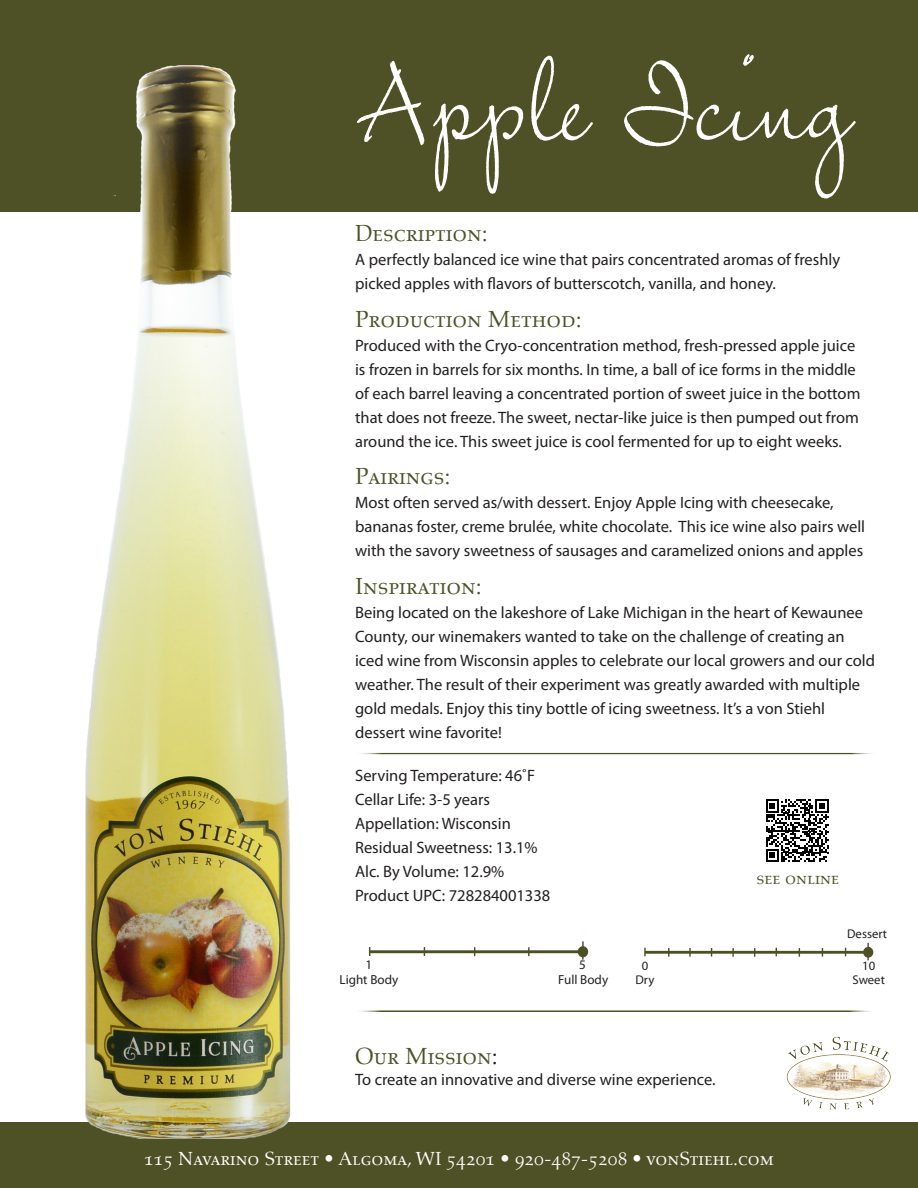
<style>
.page{position:relative;width:918px;height:1188px;background:#fff}
.page>*{position:absolute;margin:0;border:0;box-sizing:border-box;transform-origin:0 0}
.t1{font:127.5px "Freedom Writer BF";color:#fff}
.t2{font:24px "Aldus Roman SC";color:#4d5125}
.t3{font:19.5px "Aldus Roman SC";color:#fff}
.t4{font:18px "Aldus Roman SC";color:#4d5125}
.t5{font:16.5px/24px "Myriad Pro";color:#231f20}
.t6{font:13.05px "Myriad Pro";color:#231f20}
.t7{font:12.75px "Myriad Pro";color:#231f20}
.s1{color:#231f20}
</style>
<div class="page">
<div style="left:0;top:0;width:918px;height:212px;background:#4d5125"></div>
<div style="left:0;top:1122px;width:918px;height:66px;background:#4d5125"></div>
<img style="left:85px;top:65px;width:206px;height:1074px">
<hr style="left:355px;top:753px;width:523px;height:1px;background:#4d5125">
<svg style="left:766px;top:799px;width:63px;height:63px"></svg>
<hr style="left:370px;top:950px;width:213px;height:3px;background:#4d5024">
<div style="left:578px;top:946px;width:10px;height:11px;background:#4d5024;border-radius:50%"></div>
<svg style="left:582px;top:941px;width:2px;height:19px"></svg>
<svg style="left:528px;top:947px;width:2px;height:9px"></svg>
<hr style="left:645px;top:951px;width:224px;height:3px;background:#4d5024">
<svg style="left:644px;top:948px;width:2px;height:8px"></svg>
<svg style="left:668px;top:948px;width:2px;height:9px"></svg>
<svg style="left:689px;top:948px;width:2px;height:9px"></svg>
<svg style="left:867px;top:943px;width:2px;height:17px"></svg>
<svg style="left:732px;top:948px;width:2px;height:9px"></svg>
<div style="left:863px;top:947px;width:10px;height:11px;background:#4d5024;border-radius:50%"></div>
<hr style="left:354px;top:1010px;width:522px;height:2px;background:#4d5125">
<img style="left:786px;top:1036px;width:105px;height:74px">
<h1 class="t1" style="left:356px;top:20px;width:492px">Apple Icing</h1>
<h2 class="t2" style="left:355px;top:220px;width:134px">Description:</h2>
<p class="t5" style="left:355px;top:248px;width:487px">A perfectly balanced ice wine that pairs concentrated aromas of freshly picked apples with flavors of butterscotch, vanilla, and honey.</p>
<h2 class="t2" style="left:355px;top:306px;width:228px">Production Method:</h2>
<p class="t5" style="left:355px;top:333px;width:507px">Produced with the Cryo-concentration method, fresh-pressed apple juice is frozen in barrels for six months. In time, a ball of ice forms in the middle of each barrel leaving a concentrated portion of sweet juice in the bottom that does not freeze. The sweet, nectar-like juice is then pumped out from around the ice. This sweet juice is cool fermented for up to eight weeks.</p>
<h2 class="t2" style="left:355px;top:463px;width:97px">Pairings:</h2>
<p class="t5" style="left:355px;top:491px;width:512px">Most often served as/with dessert. Enjoy Apple Icing with cheesecake, bananas foster, creme brulée, white chocolate. This ice wine also pairs well with the savory sweetness of sausages and caramelized onions and apples</p>
<h2 class="t2" style="left:355px;top:573px;width:128px">Inspiration:</h2>
<p class="t5" style="left:355px;top:600px;width:522px">Being located on the lakeshore of Lake Michigan in the heart of Kewaunee County, our winemakers wanted to take on the challenge of creating an iced wine from Wisconsin apples to celebrate our local growers and our cold weather. The result of their experiment was greatly awarded with multiple gold medals. Enjoy this tiny bottle of icing sweetness. It’s a von Stiehl dessert wine favorite!</p>
<p class="t5" style="left:355px;top:764px;width:197px">Serving Temperature: 46˚F<br>Cellar Life: 3-5 years<br>Appellation: Wisconsin<br>Residual Sweetness: 13.1%<br>Alc. By Volume: 12.9%<br>Product UPC: 728284001338</p>
<p class="t4" style="left:757px;top:868px;width:84px">see online</p>
<p class="t7" style="left:847px;top:926px;width:41px">Dessert</p>
<p class="t6" style="left:366px;top:957px;width:8px">1</p>
<p class="t6" style="left:579px;top:957px;width:8px">5</p>
<p class="t7" style="left:642px;top:958px;width:8px">0</p>
<p class="t7" style="left:862px;top:958px;width:15px">10</p>
<p class="t6" style="left:340px;top:972px;width:60px">Light Body</p>
<p class="t6" style="left:558px;top:972px;width:51px">Full Body</p>
<p class="t7" style="left:635px;top:972px;width:20px">Dry</p>
<p class="t7" style="left:853px;top:972px;width:34px">Sweet</p>
<h2 class="t2" style="left:355px;top:1043px;width:144px">Our Mission<span class="s1">:</span></h2>
<p class="t5" style="left:355px;top:1068px;width:362px">To create an innovative and diverse wine experience.</p>
<p class="t3" style="left:144px;top:1147px;width:631px">115 Navarino Street • Algoma, WI 54201 • 920-487-5208 • vonStiehl.com</p>
</div>
